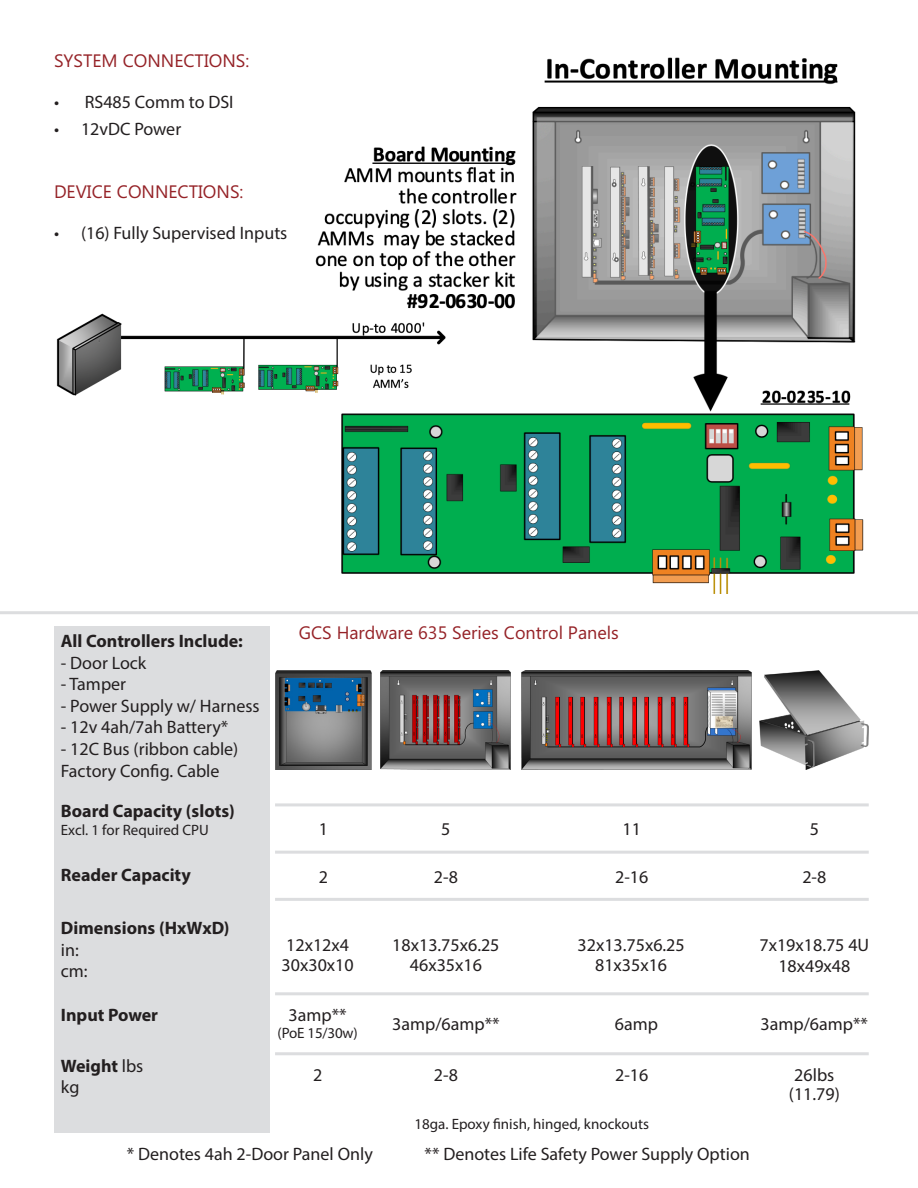
<style>
.page{position:relative;width:918px;height:1188px;background:#fff}
.page>*{position:absolute;margin:0;border:0;box-sizing:border-box;transform-origin:0 0}
.t1{font:18px "Myriad Pro";color:#231f20}
.t2{font:700 18px "Myriad Pro";color:#231f20}
.t3{font:18px "Microsoft Phags Pa";color:#952227}
.t4{font:15px "Myriad Pro";color:#231f20}
.s1{font-weight:400}
</style>
<div class="page">
<hr style="left:0;top:611px;width:918px;height:3px;background:#dcdddf">
<img style="left:315px;top:57px;width:549px;height:537px">
<img style="left:56px;top:312px;width:390px;height:89px">
<div style="left:54px;top:626px;width:216px;height:507px;background:#dcdddf"></div>
<img style="left:275px;top:670px;width:97px;height:100px">
<img style="left:381px;top:670px;width:130px;height:100px">
<img style="left:521px;top:670px;width:230px;height:100px">
<img style="left:760px;top:670px;width:109px;height:100px">
<hr style="left:275px;top:803px;width:594px;height:3px;background:#dcdddf">
<hr style="left:275px;top:851px;width:594px;height:3px;background:#dcdddf">
<hr style="left:275px;top:898px;width:594px;height:3px;background:#dcdddf">
<hr style="left:275px;top:992px;width:594px;height:3px;background:#dcdddf">
<hr style="left:275px;top:1052px;width:594px;height:3px;background:#dcdddf">
<p class="t3" style="left:54px;top:48px;width:197px">SYSTEM CONNECTIONS:</p>
<p class="t1" style="left:54px;top:91px;width:181px">• RS485 Comm to DSI</p>
<p class="t1" style="left:54px;top:118px;width:129px">• 12vDC Power</p>
<p class="t3" style="left:54px;top:179px;width:191px">DEVICE CONNECTIONS:</p>
<p class="t1" style="left:54px;top:222px;width:235px">• (16) Fully Supervised Inputs</p>
<p class="t2" style="left:61px;top:629px;width:184px">All Controllers Include:</p>
<p class="t1" style="left:61px;top:652px;width:87px">- Door Lock</p>
<p class="t1" style="left:61px;top:673px;width:67px">- Tamper</p>
<p class="t1" style="left:61px;top:695px;width:200px">- Power Supply w/ Harness</p>
<p class="t1" style="left:61px;top:716px;width:169px">- 12v 4ah/7ah Battery*</p>
<p class="t1" style="left:61px;top:738px;width:179px">- 12C Bus (ribbon cable)</p>
<p class="t1" style="left:61px;top:760px;width:160px">Factory Config. Cable</p>
<p class="t2" style="left:61px;top:799px;width:175px">Board Capacity (slots)</p>
<p class="t4" style="left:61px;top:821px;width:150px">Excl. 1 for Required CPU</p>
<p class="t2" style="left:61px;top:863px;width:131px">Reader Capacity</p>
<p class="t2" style="left:61px;top:916px;width:170px">Dimensions (HxWxD)</p>
<p class="t1" style="left:61px;top:938px;width:19px">in:</p>
<p class="t1" style="left:61px;top:960px;width:28px">cm:</p>
<p class="t2" style="left:61px;top:1003px;width:99px">Input Power</p>
<p class="t2" style="left:61px;top:1054px;width:84px">Weight <span class="s1">lbs</span></p>
<p class="t1" style="left:61px;top:1076px;width:20px">kg</p>
<p class="t3" style="left:299px;top:620px;width:322px">GCS Hardware 635 Series Control Panels</p>
<p class="t1" style="left:319px;top:818px;width:11px">1</p>
<p class="t1" style="left:319px;top:866px;width:11px">2</p>
<p class="t1" style="left:286px;top:934px;width:64px">12x12x4</p>
<p class="t1" style="left:282px;top:954px;width:74px">30x30x10</p>
<p class="t1" style="left:289px;top:1004px;width:60px">3amp**</p>
<p class="t4" style="left:278px;top:1024px;width:82px">(PoE 15/30w)</p>
<p class="t1" style="left:441px;top:818px;width:11px">5</p>
<p class="t1" style="left:434px;top:866px;width:25px">2-8</p>
<p class="t1" style="left:615px;top:866px;width:35px">2-16</p>
<p class="t1" style="left:802px;top:866px;width:25px">2-8</p>
<p class="t1" style="left:622px;top:818px;width:20px">11</p>
<p class="t1" style="left:810px;top:818px;width:11px">5</p>
<p class="t1" style="left:392px;top:934px;width:109px">18x13.75x6.25</p>
<p class="t1" style="left:578px;top:934px;width:109px">32x13.75x6.25</p>
<p class="t1" style="left:760px;top:934px;width:111px">7x19x18.75 4U</p>
<p class="t1" style="left:410px;top:954px;width:74px">46x35x16</p>
<p class="t1" style="left:595px;top:954px;width:74px">81x35x16</p>
<p class="t1" style="left:778px;top:955px;width:74px">18x49x48</p>
<p class="t1" style="left:392px;top:1013px;width:109px">3amp/6amp**</p>
<p class="t1" style="left:615px;top:1013px;width:45px">6amp</p>
<p class="t1" style="left:761px;top:1013px;width:109px">3amp/6amp**</p>
<p class="t1" style="left:313px;top:1064px;width:11px">2</p>
<p class="t1" style="left:434px;top:1064px;width:25px">2-8</p>
<p class="t1" style="left:615px;top:1064px;width:35px">2-16</p>
<p class="t1" style="left:794px;top:1064px;width:42px">26lbs</p>
<p class="t1" style="left:789px;top:1083px;width:52px">(11.79)</p>
<p class="t4" style="left:414px;top:1115px;width:236px">18ga. Epoxy finish, hinged, knockouts</p>
<p class="t1" style="left:127px;top:1143px;width:248px">* Denotes 4ah 2-Door Panel Only</p>
<p class="t1" style="left:425px;top:1143px;width:327px">** Denotes Life Safety Power Supply Option</p>
</div>
